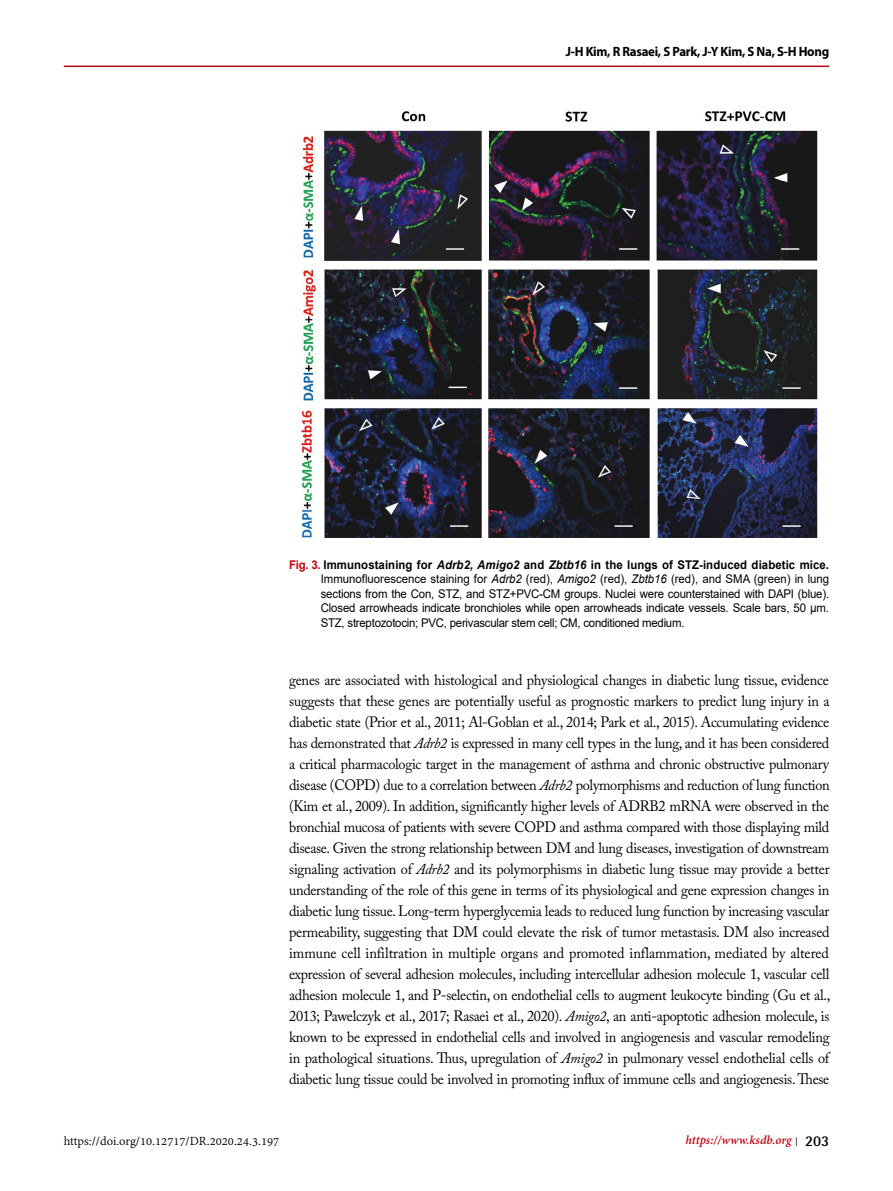
<style>
.page{position:relative;width:893px;height:1191px;background:#fff}
.page>*{position:absolute;margin:0;border:0;box-sizing:border-box;transform-origin:0 0}
.t1{font:15px/21px "Adobe Caslon Pro";letter-spacing:-.02em;color:#000;text-align:justify;scale:.95 1}
.t2{font:13.5px "Adobe Devanagari";color:#000}
.t3{font:700 13.5px "Myriad Pro";letter-spacing:-.02em;color:#000;scale:.95 1}
.t4{font:italic 700 13.5px "Adobe Devanagari";color:#bb0611}
.t5{font:12px/14.4px "Arial";letter-spacing:-.02em;color:#000;text-align:justify;scale:.95 1}
.s1{font-weight:700;color:#bb0611}
.s2{font-weight:700}
.s3{font-weight:700;font-style:italic}
.s4{font-style:italic}
.s5{font-family:"Shonar Bangla";font-style:normal;font-size:12px;color:#000}
.s6{font-family:"Rotis Semi Sans Std";font-style:normal;font-size:15px;color:#000}
</style>
<div class="page">
<hr style="left:64px;top:66px;width:765px;height:1px;background:#bb0611">
<img style="left:301px;top:111px;width:517px;height:428px">
<p class="t3" style="left:566px;top:43px;width:279px">J-H Kim, R Rasaei, S Park, J-Y Kim, S Na, S-H Hong</p>
<p class="t5" style="left:321px;top:557px;width:537px;text-indent:-32px"><span class="s1">Fig. 3.</span> <span class="s2">Immunostaining for</span> <span class="s3">Adrb2, Amigo2</span> <span class="s2">and</span> <span class="s3">Zbtb16</span> <span class="s2">in the lungs of STZ-induced diabetic mice.<br></span>Immunofluorescence staining for <span class="s4">Adrb2</span> (red), <span class="s4">Amigo2</span> (red), <span class="s4">Zbtb16</span> (red), and SMA (green) in lung sections from the Con, STZ, and STZ+PVC-CM groups. Nuclei were counterstained with DAPI (blue).<br>Closed arrowheads indicate bronchioles while open arrowheads indicate vessels. Scale bars, 50 μm.<br>STZ, streptozotocin; PVC, perivascular stem cell; CM, conditioned medium.</p>
<p class="t1" style="left:289px;top:669px;width:571px">genes are associated with histological and physiological changes in diabetic lung tissue, evidence suggests that these genes are potentially useful as prognostic markers to predict lung injury in a diabetic state (Prior et al., 2011; Al-Goblan et al., 2014; Park et al., 2015). Accumulating evidence has demonstrated that <span class="s4">Adrb2</span> is expressed in many cell types in the lung, and it has been considered a critical pharmacologic target in the management of asthma and chronic obstructive pulmonary disease (COPD) due to a correlation between <span class="s4">Adrb2</span> polymorphisms and reduction of lung function (Kim et al., 2009). In addition, significantly higher levels of ADRB2 mRNA were observed in the bronchial mucosa of patients with severe COPD and asthma compared with those displaying mild disease. Given the strong relationship between DM and lung diseases, investigation of downstream signaling activation of <span class="s4">Adrb2</span> and its polymorphisms in diabetic lung tissue may provide a better understanding of the role of this gene in terms of its physiological and gene expression changes in diabetic lung tissue. Long-term hyperglycemia leads to reduced lung function by increasing vascular permeability, suggesting that DM could elevate the risk of tumor metastasis. DM also increased immune cell infiltration in multiple organs and promoted inflammation, mediated by altered expression of several adhesion molecules, including intercellular adhesion molecule 1, vascular cell adhesion molecule 1, and P-selectin, on endothelial cells to augment leukocyte binding (Gu et al., 2013; Pawelczyk et al., 2017; Rasaei et al., 2020). <span class="s4">Amigo2</span>, an anti-apoptotic adhesion molecule, is known to be expressed in endothelial cells and involved in angiogenesis and vascular remodeling in pathological situations. Thus, upregulation of <span class="s4">Amigo2</span> in pulmonary vessel endothelial cells of diabetic lung tissue could be involved in promoting influx of immune cells and angiogenesis. These</p>
<p class="t2" style="left:64px;top:1133px;width:217px">https://doi.org/10.12717/DR.2020.24.3.197</p>
<p class="t4" style="left:685px;top:1132px;width:145px">https://www.ksdb.org <span class="s5">|</span> <span class="s6">203</span></p>
</div>
